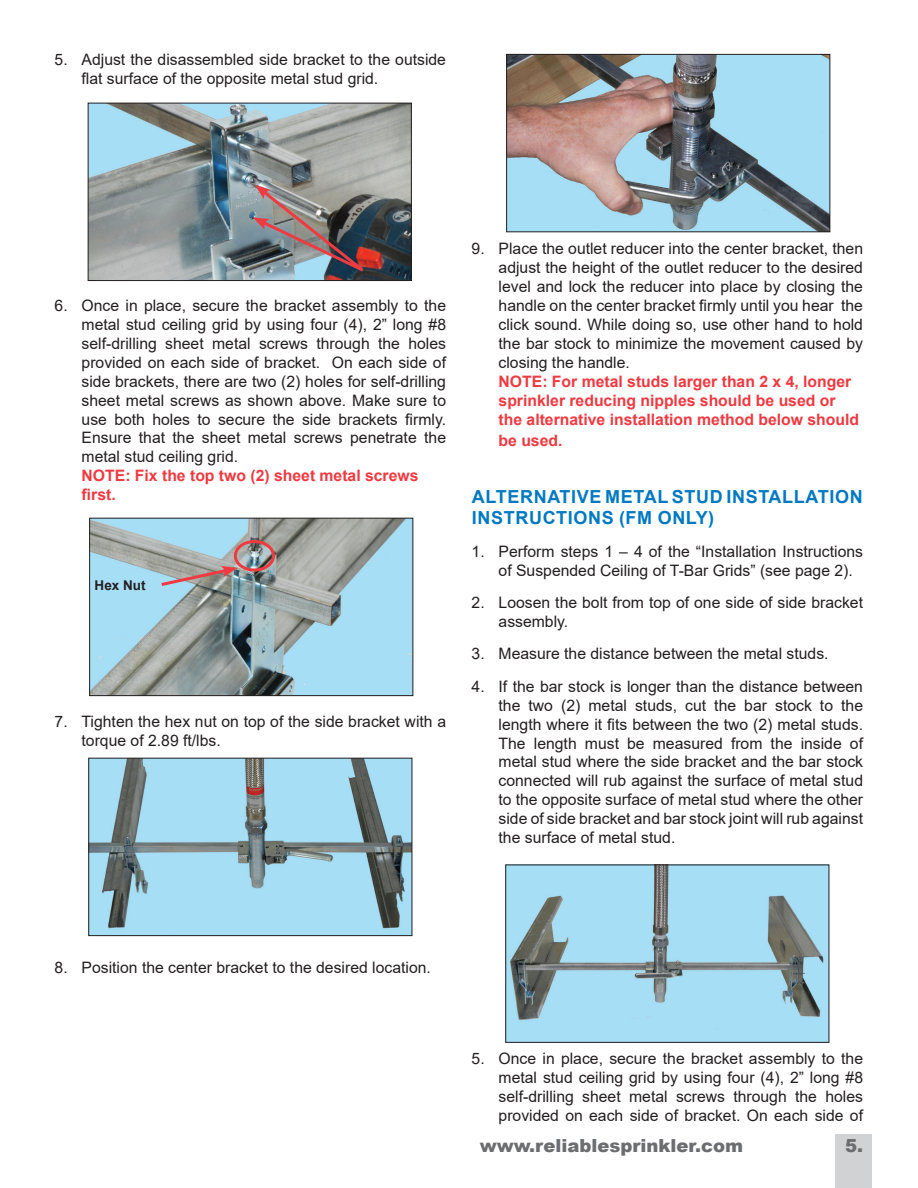
<style>
.page{position:relative;width:918px;height:1188px;background:#fff}
.page>*{position:absolute;margin:0;border:0;box-sizing:border-box;transform-origin:0 0}
.Sub-title_CAPS{font:700 18px/21.6px "Arial";letter-spacing:.035em;color:#0079c2}
.t1{font:900 18px "Arial";color:#6c6d70}
.t2{font:15.75px/18.9px "Arial";color:#231f20}
.NOTE_RED{font:700 15.75px/18.9px "Arial";color:#ee3a41}
.Basic_Picture_text{font:700 13.5px "Arial";color:#231f20}
</style>
<div class="page">
<div style="left:835px;top:1135px;width:37px;height:53px;background:#d1d2d4"></div>
<img style="left:90px;top:105px;width:320px;height:174px">
<div style="left:88px;top:103px;width:324px;height:178px;border:1px solid #231f20"></div>
<img style="left:253px;top:185px;width:112px;height:88px">
<img style="left:91px;top:520px;width:320px;height:174px">
<div style="left:89px;top:518px;width:324px;height:178px;border:1px solid #231f20"></div>
<div style="left:234px;top:540px;width:41px;height:32px;border:3px solid #ee3a41;border-radius:50%"></div>
<svg style="left:160px;top:566px;width:78px;height:22px;background:#a69797"></svg>
<img style="left:90px;top:760px;width:320px;height:174px">
<div style="left:88px;top:758px;width:324px;height:178px;border:1px solid #231f20"></div>
<img style="left:507px;top:867px;width:320px;height:174px">
<div style="left:505px;top:865px;width:324px;height:178px;border:1px solid #231f20"></div>
<img style="left:508px;top:56px;width:320px;height:174px">
<div style="left:506px;top:54px;width:324px;height:178px;border:1px solid #231f20"></div>
<p class="t2" style="left:82px;top:50px;width:366px;text-indent:-27px">5. Adjust the disassembled side bracket to the outside flat surface of the opposite metal stud grid.</p>
<p class="t2" style="left:82px;top:296px;width:366px;text-align:justify;text-indent:-27px">6. Once in place, secure the bracket assembly to the metal stud ceiling grid by using four (4), 2” long #8 self-drilling sheet metal screws through the holes provided on each side of bracket. On each side of side brackets, there are two (2) holes for self-drilling sheet metal screws as shown above. Make sure to use both holes to secure the side brackets firmly.<br>Ensure that the sheet metal screws penetrate the metal stud ceiling grid.</p>
<p class="NOTE_RED" style="left:82px;top:466px;width:338px">NOTE: Fix the top two (2) sheet metal screws first.</p>
<p class="Basic_Picture_text" style="left:95px;top:576px;width:53px">Hex Nut</p>
<p class="t2" style="left:82px;top:712px;width:366px;text-indent:-27px">7. Tighten the hex nut on top of the side bracket with a torque of 2.89 ft/lbs.</p>
<p class="t2" style="left:499px;top:239px;width:366px;text-align:justify;text-indent:-27px">9. Place the outlet reducer into the center bracket, then adjust the height of the outlet reducer to the desired level and lock the reducer into place by closing the handle on the center bracket firmly until you hear the click sound. While doing so, use other hand to hold the bar stock to minimize the movement caused by closing the handle.</p>
<p class="NOTE_RED" style="left:499px;top:372px;width:362px">NOTE: For metal studs larger than 2 x 4, longer sprinkler reducing nipples should be used or the alternative installation method below should</p>
<p class="NOTE_RED" style="left:499px;top:431px;width:65px">be used.</p>
<p class="Sub-title_CAPS" style="left:472px;top:486px;width:392px">ALTERNATIVE METAL STUD INSTALLATION<br>INSTRUCTIONS (FM ONLY)</p>
<p class="t2" style="left:499px;top:542px;width:366px;text-indent:-27px">1. Perform steps 1 – 4 of the “Installation Instructions of Suspended Ceiling of T-Bar Grids” (see page 2).</p>
<p class="t2" style="left:499px;top:593px;width:366px;text-indent:-27px">2. Loosen the bolt from top of one side of side bracket assembly.</p>
<p class="t2" style="left:472px;top:644px;width:359px">3. Measure the distance between the metal studs.</p>
<p class="t2" style="left:499px;top:677px;width:366px;text-align:justify;text-indent:-27px">4. If the bar stock is longer than the distance between the two (2) metal studs, cut the bar stock to the length where it fits between the two (2) metal studs.<br>The length must be measured from the inside of metal stud where the side bracket and the bar stock connected will rub against the surface of metal stud to the opposite surface of metal stud where the other side of side bracket and bar stock joint will rub against the surface of metal stud.</p>
<p class="t2" style="left:55px;top:958px;width:378px">8. Position the center bracket to the desired location.</p>
<p class="t2" style="left:499px;top:1049px;width:366px;text-align:justify;text-indent:-27px">5. Once in place, secure the bracket assembly to the metal stud ceiling grid by using four (4), 2” long #8 self-drilling sheet metal screws through the holes provided on each side of bracket. On each side of</p>
<p class="t1" style="left:480px;top:1133px;width:265px">www.reliablesprinkler.com</p>
<p class="t1" style="left:845px;top:1133px;width:20px">5.</p>
</div>
